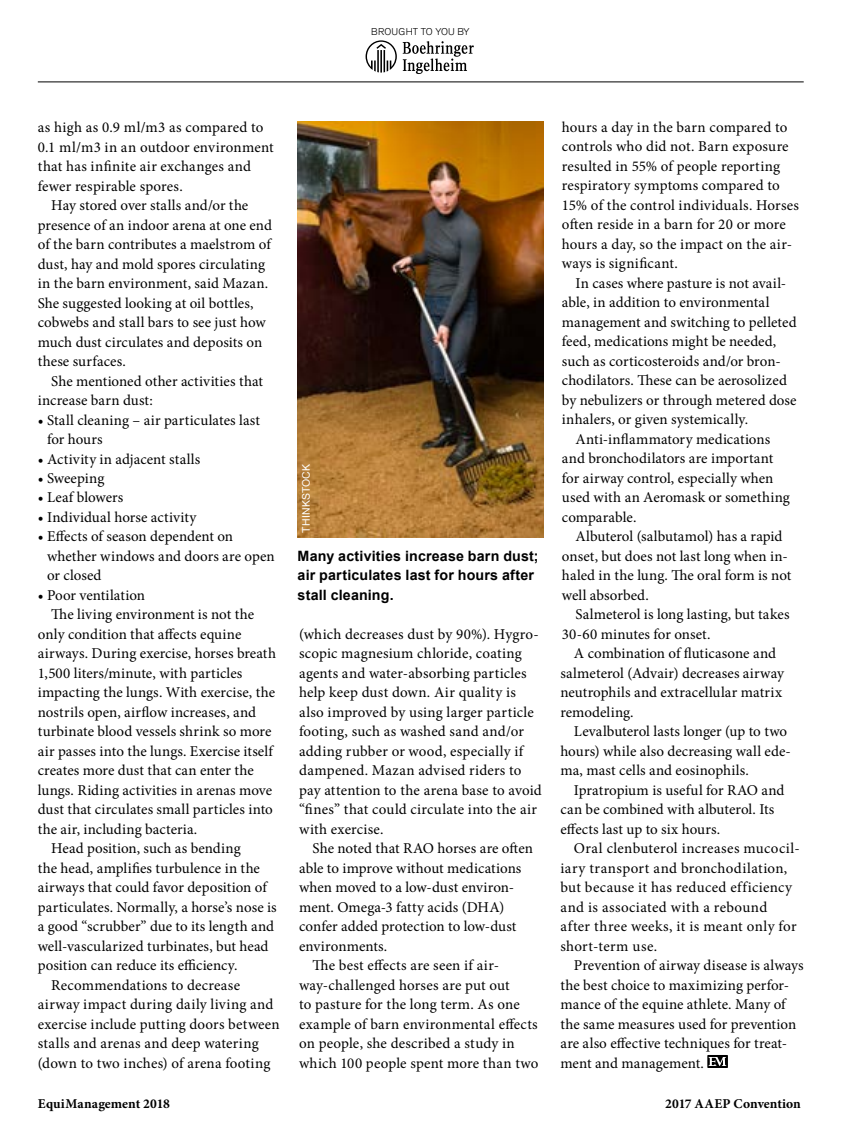
<style>
.page{position:relative;width:851px;height:1134px;background:#fff}
.page>*{position:absolute;margin:0;border:0;box-sizing:border-box;transform-origin:0 0}
.t1{font:15px/19.5px "Minion Pro";letter-spacing:.01em;color:#000}
.t2{font:15px "Minion Pro";letter-spacing:.03em;color:#000}
.t3{font:700 14.25px/19.5px "Arial";letter-spacing:.01em;color:#000}
.t4{font:700 13.5px "Minion Pro";letter-spacing:.005em;color:#000}
.t5{font:10.5px "Arial";letter-spacing:.02em;color:#fff}
.t6{font:300 9.75px "Akzidenz Grotesk BE";letter-spacing:.02em;color:#000}
</style>
<div class="page">
<svg style="left:707px;top:1055px;width:21px;height:13px"></svg>
<svg style="left:365px;top:40px;width:32px;height:33px"></svg>
<svg style="left:403px;top:41px;width:71px;height:33px"></svg>
<hr style="left:38px;top:82px;width:765px;height:1px;background:#000">
<img style="left:297px;top:122px;width:247px;height:415px">
<p class="t6" style="left:371px;top:26px;width:100px">BROUGHT TO YOU BY</p>
<p class="t1" style="left:38px;top:118px;width:227px">as high as 0.9 ml/m3 as compared to</p>
<p class="t1" style="left:38px;top:137px;width:237px">0.1 ml/m3 in an outdoor environment</p>
<p class="t1" style="left:38px;top:157px;width:215px">that has infinite air exchanges and</p>
<p class="t1" style="left:38px;top:176px;width:146px">fewer respirable spores.</p>
<p class="t1" style="left:51px;top:196px;width:198px">Hay stored over stalls and/or the</p>
<p class="t1" style="left:38px;top:215px;width:235px">presence of an indoor arena at one end</p>
<p class="t1" style="left:38px;top:235px;width:234px">of the barn contributes a maelstrom of</p>
<p class="t1" style="left:38px;top:254px;width:229px">dust, hay and mold spores circulating</p>
<p class="t1" style="left:38px;top:274px;width:232px">in the barn environment, said Mazan.</p>
<p class="t1" style="left:38px;top:293px;width:217px">She suggested looking at oil bottles,</p>
<p class="t1" style="left:38px;top:313px;width:229px">cobwebs and stall bars to see just how</p>
<p class="t1" style="left:38px;top:332px;width:226px">much dust circulates and deposits on</p>
<p class="t1" style="left:38px;top:352px;width:89px">these surfaces.</p>
<p class="t1" style="left:51px;top:371px;width:213px">She mentioned other activities that</p>
<p class="t1" style="left:38px;top:391px;width:116px">increase barn dust:</p>
<p class="t1" style="left:47px;top:410px;width:214px;text-indent:-9px">• Stall cleaning – air particulates last for hours</p>
<p class="t1" style="left:38px;top:449px;width:164px">• Activity in adjacent stalls</p>
<p class="t1" style="left:38px;top:469px;width:68px">• Sweeping</p>
<p class="t1" style="left:38px;top:488px;width:87px">• Leaf blowers</p>
<p class="t1" style="left:38px;top:508px;width:160px">• Individual horse activity</p>
<p class="t1" style="left:47px;top:527px;width:229px;text-indent:-9px">• Effects of season dependent on whether windows and doors are open or closed</p>
<p class="t1" style="left:38px;top:586px;width:109px">• Poor ventilation</p>
<p class="t1" style="left:51px;top:605px;width:204px">The living environment is not the</p>
<p class="t1" style="left:38px;top:625px;width:205px">only condition that affects equine</p>
<p class="t1" style="left:38px;top:644px;width:240px">airways. During exercise, horses breath</p>
<p class="t1" style="left:38px;top:664px;width:206px">1,500 liters/minute, with particles</p>
<p class="t1" style="left:38px;top:683px;width:239px">impacting the lungs. With exercise, the</p>
<p class="t1" style="left:38px;top:703px;width:220px">nostrils open, airflow increases, and</p>
<p class="t1" style="left:38px;top:722px;width:235px">turbinate blood vessels shrink so more</p>
<p class="t1" style="left:38px;top:742px;width:237px">air passes into the lungs. Exercise itself</p>
<p class="t1" style="left:38px;top:761px;width:218px">creates more dust that can enter the</p>
<p class="t1" style="left:38px;top:781px;width:236px">lungs. Riding activities in arenas move</p>
<p class="t1" style="left:38px;top:800px;width:236px">dust that circulates small particles into</p>
<p class="t1" style="left:38px;top:820px;width:161px">the air, including bacteria.</p>
<p class="t1" style="left:51px;top:839px;width:191px">Head position, such as bending</p>
<p class="t1" style="left:38px;top:859px;width:224px">the head, amplifies turbulence in the</p>
<p class="t1" style="left:38px;top:878px;width:230px">airways that could favor deposition of</p>
<p class="t1" style="left:38px;top:898px;width:240px">particulates. Normally, a horse’s nose is</p>
<p class="t1" style="left:38px;top:917px;width:238px">a good “scrubber” due to its length and</p>
<p class="t1" style="left:38px;top:937px;width:232px">well-vascularized turbinates, but head</p>
<p class="t1" style="left:38px;top:956px;width:201px">position can reduce its efficiency.</p>
<p class="t1" style="left:51px;top:976px;width:190px">Recommendations to decrease</p>
<p class="t2" style="left:38px;top:995px;width:237px">airway impact during daily living and</p>
<p class="t1" style="left:38px;top:1015px;width:243px">exercise include putting doors between</p>
<p class="t1" style="left:38px;top:1034px;width:222px">stalls and arenas and deep watering</p>
<p class="t1" style="left:38px;top:1054px;width:234px">(down to two inches) of arena footing</p>
<p class="t5" style="left:299px;top:533px;width:71px;rotate:-90deg">THINKSTOCK</p>
<p class="t3" style="left:297px;top:547px;width:242px">Many activities increase barn dust; air particulates last for hours after stall cleaning.</p>
<p class="t1" style="left:299px;top:625px;width:244px">(which decreases dust by 90%). Hygro&shy;scopic magnesium chloride, coating agents and water-absorbing particles help keep dust down. Air quality is also improved by using larger particle footing, such as washed sand and/or adding rubber or wood, especially if dampened. Mazan advised riders to pay attention to the arena base to avoid “fines” that could circulate into the air with exercise.</p>
<p class="t1" style="left:312px;top:839px;width:222px">She noted that RAO horses are often</p>
<p class="t1" style="left:299px;top:859px;width:224px">able to improve without medications</p>
<p class="t1" style="left:299px;top:878px;width:217px">when moved to a low-dust environ-</p>
<p class="t1" style="left:299px;top:898px;width:207px">ment. Omega-3 fatty acids (DHA)</p>
<p class="t1" style="left:299px;top:917px;width:219px">confer added protection to low-dust</p>
<p class="t1" style="left:299px;top:937px;width:90px">environments.</p>
<p class="t1" style="left:312px;top:956px;width:188px">The best effects are seen if air-</p>
<p class="t1" style="left:299px;top:976px;width:212px">way-challenged horses are put out</p>
<p class="t1" style="left:299px;top:995px;width:222px">to pasture for the long term. As one</p>
<p class="t1" style="left:299px;top:1015px;width:240px">example of barn environmental effects</p>
<p class="t1" style="left:299px;top:1034px;width:217px">on people, she described a study in</p>
<p class="t1" style="left:299px;top:1054px;width:241px">which 100 people spent more than two</p>
<p class="t1" style="left:562px;top:118px;width:239px">hours a day in the barn compared to controls who did not. Barn exposure resulted in 55% of people reporting respiratory symptoms compared to 15% of the control individuals. Horses often reside in a barn for 20 or more hours a day, so the impact on the air&shy;ways is significant.</p>
<p class="t1" style="left:575px;top:274px;width:212px">In cases where pasture is not avail-</p>
<p class="t1" style="left:562px;top:293px;width:209px">able, in addition to environmental</p>
<p class="t1" style="left:562px;top:313px;width:236px">management and switching to pelleted</p>
<p class="t1" style="left:562px;top:332px;width:216px">feed, medications might be needed,</p>
<p class="t1" style="left:562px;top:352px;width:220px">such as corticosteroids and/or bron-</p>
<p class="t1" style="left:562px;top:371px;width:226px">chodilators. These can be aerosolized</p>
<p class="t1" style="left:562px;top:391px;width:236px">by nebulizers or through metered dose</p>
<p class="t1" style="left:562px;top:410px;width:188px">inhalers, or given systemically.</p>
<p class="t1" style="left:575px;top:430px;width:196px">Anti-inflammatory medications</p>
<p class="t1" style="left:562px;top:449px;width:213px">and bronchodilators are important</p>
<p class="t1" style="left:562px;top:469px;width:213px">for airway control, especially when</p>
<p class="t1" style="left:562px;top:488px;width:229px">used with an Aeromask or something</p>
<p class="t1" style="left:562px;top:508px;width:76px">comparable.</p>
<p class="t1" style="left:575px;top:527px;width:208px">Albuterol (salbutamol) has a rapid</p>
<p class="t1" style="left:562px;top:547px;width:227px">onset, but does not last long when in-</p>
<p class="t1" style="left:562px;top:566px;width:231px">haled in the lung. The oral form is not</p>
<p class="t1" style="left:562px;top:586px;width:88px">well absorbed.</p>
<p class="t1" style="left:575px;top:605px;width:216px">Salmeterol is long lasting, but takes</p>
<p class="t1" style="left:562px;top:625px;width:150px">30-60 minutes for onset.</p>
<p class="t1" style="left:574px;top:644px;width:204px">A combination of fluticasone and</p>
<p class="t1" style="left:560px;top:664px;width:225px">salmeterol (Advair) decreases airway</p>
<p class="t1" style="left:560px;top:683px;width:223px">neutrophils and extracellular matrix</p>
<p class="t1" style="left:560px;top:703px;width:75px">remodeling.</p>
<p class="t1" style="left:574px;top:722px;width:215px">Levalbuterol lasts longer (up to two</p>
<p class="t1" style="left:560px;top:742px;width:232px">hours) while also decreasing wall ede-</p>
<p class="t1" style="left:560px;top:761px;width:190px">ma, mast cells and eosinophils.</p>
<p class="t1" style="left:574px;top:781px;width:212px">Ipratropium is useful for RAO and</p>
<p class="t1" style="left:560px;top:800px;width:215px">can be combined with albuterol. Its</p>
<p class="t1" style="left:560px;top:820px;width:161px">effects last up to six hours.</p>
<p class="t1" style="left:574px;top:839px;width:227px">Oral clenbuterol increases mucocil-</p>
<p class="t1" style="left:560px;top:859px;width:228px">iary transport and bronchodilation,</p>
<p class="t1" style="left:560px;top:878px;width:233px">but because it has reduced efficiency</p>
<p class="t2" style="left:560px;top:897px;width:208px">and is associated with a rebound</p>
<p class="t1" style="left:560px;top:917px;width:238px">after three weeks, it is meant only for</p>
<p class="t1" style="left:560px;top:937px;width:98px">short-term use.</p>
<p class="t1" style="left:574px;top:956px;width:231px">Prevention of airway disease is always</p>
<p class="t1" style="left:560px;top:976px;width:230px">the best choice to maximizing perfor-</p>
<p class="t1" style="left:560px;top:995px;width:227px">mance of the equine athlete. Many of</p>
<p class="t1" style="left:560px;top:1015px;width:237px">the same measures used for prevention</p>
<p class="t1" style="left:560px;top:1034px;width:228px">are also effective techniques for treat-</p>
<p class="t1" style="left:560px;top:1054px;width:145px">ment and management.</p>
<p class="t4" style="left:38px;top:1095px;width:133px">EquiManagement 2018</p>
<p class="t4" style="left:665px;top:1095px;width:137px">2017 AAEP Convention</p>
</div>
